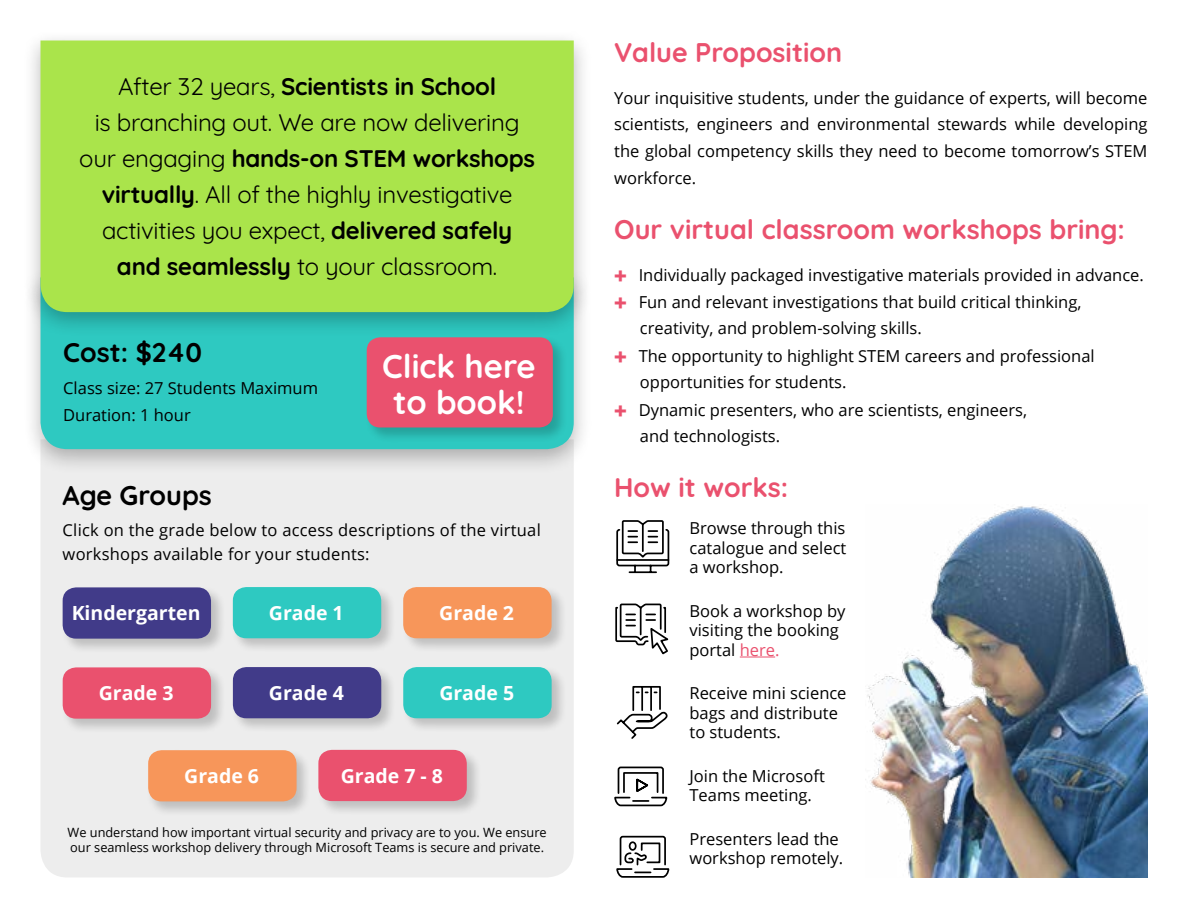
<style>
.page{position:relative;width:1188px;height:918px;background:#fff}
.page>*{position:absolute;margin:0;border:0;box-sizing:border-box;transform-origin:0 0}
.t1{font:700 33px/36px "Quicksand";color:#fff;text-align:center}
.t2{font:700 27px "Quicksand";color:#ea516e}
.t3{font:700 27px "Quicksand";color:#000}
.t4{font:24px/36px "Quicksand";letter-spacing:-.01em;color:#000;text-align:center}
.t5{font:700 19.5px "Open Sans";color:#fff}
.t6{font:16.5px/19.5px "Open Sans";color:#000}
.t7{font:12.75px/15px "Open Sans";color:#000}
.s1{font-weight:700}
.s2{font-weight:800;font-size:22.5px;color:#ea516e}
.s3{color:#ea516e}
</style>
<div class="page">
<hr style="left:740px;top:657px;width:35px;height:1px;background:#ea516e">
<svg style="left:616px;top:520px;width:54px;height:54px"></svg>
<hr style="left:617px;top:559px;width:51px;height:2px;background:#000">
<svg style="left:615px;top:603px;width:54px;height:52px"></svg>
<svg style="left:616px;top:686px;width:52px;height:53px"></svg>
<svg style="left:614px;top:766px;width:54px;height:41px"></svg>
<div style="left:623px;top:772px;width:35px;height:21px;border:2px solid #000"></div>
<svg style="left:616px;top:835px;width:54px;height:43px"></svg>
<div style="left:41px;top:476px;width:533px;height:401px;background:#ededed"></div>
<div style="left:23px;top:267px;width:570px;height:209px;background:#000;opacity:.27"></div>
<div style="left:40px;top:337px;width:534px;height:112px;background:#2ec9c1"></div>
<div style="left:366px;top:336px;width:202px;height:107px;background:#000;opacity:.2"></div>
<div style="left:367px;top:337px;width:186px;height:91px;background:#ea516e;border-radius:14px"></div>
<div style="left:232px;top:586px;width:165px;height:67px;background:#000;opacity:.2"></div>
<div style="left:233px;top:587px;width:148px;height:51px;background:#2ec9c1;border-radius:14px"></div>
<div style="left:402px;top:586px;width:165px;height:67px;background:#000;opacity:.2"></div>
<div style="left:403px;top:587px;width:149px;height:51px;background:#f7965a;border-radius:14px"></div>
<div style="left:232px;top:666px;width:165px;height:67px;background:#000;opacity:.2"></div>
<div style="left:233px;top:667px;width:148px;height:51px;background:#413b89;border-radius:14px"></div>
<div style="left:402px;top:666px;width:165px;height:67px;background:#000;opacity:.2"></div>
<div style="left:403px;top:667px;width:149px;height:51px;background:#2ec9c1;border-radius:14px"></div>
<div style="left:61px;top:666px;width:165px;height:68px;background:#000;opacity:.2"></div>
<div style="left:63px;top:667px;width:148px;height:52px;background:#ea516e;border-radius:14px"></div>
<div style="left:317px;top:749px;width:165px;height:67px;background:#000;opacity:.2"></div>
<div style="left:318px;top:750px;width:149px;height:51px;background:#ea516e;border-radius:14px"></div>
<div style="left:147px;top:749px;width:165px;height:68px;background:#000;opacity:.2"></div>
<div style="left:148px;top:750px;width:149px;height:51px;background:#f7965a;border-radius:14px"></div>
<div style="left:61px;top:586px;width:165px;height:68px;background:#000;opacity:.2"></div>
<div style="left:63px;top:587px;width:148px;height:52px;background:#413b89;border-radius:14px"></div>
<div style="left:23px;top:30px;width:570px;height:307px;background:#000;opacity:.27"></div>
<div style="left:40px;top:41px;width:534px;height:271px;background:#aae44b"></div>
<img style="left:865px;top:506px;width:283px;height:372px">
<h3 class="t4" style="left:79px;top:65px;width:457px">After 32 years, <span class="s1">Scientists in School<br></span>is branching out. We are now delivering our engaging <span class="s1">hands-on STEM workshops virtually</span>. All of the highly investigative activities you expect, <span class="s1">delivered safely and seamlessly</span> to your classroom.</h3>
<h2 class="t3" style="left:63px;top:332px;width:140px">Cost: $240</h2>
<p class="t6" style="left:63px;top:374px;width:256px;line-height:27px">Class size: 27 Students Maximum<br>Duration: 1 hour</p>
<h1 class="t1" style="left:382px;top:345px;width:155px">Click here to book!</h1>
<h2 class="t3" style="left:63px;top:474px;width:151px">Age Groups</h2>
<p class="t6" style="left:63px;top:518px;width:480px;line-height:24px">Click on the grade below to access descriptions of the virtual workshops available for your students:</p>
<p class="t5" style="left:72px;top:600px;width:130px">Kindergarten</p>
<p class="t5" style="left:269px;top:599px;width:76px">Grade 1</p>
<p class="t5" style="left:439px;top:599px;width:76px">Grade 2</p>
<p class="t5" style="left:99px;top:680px;width:76px">Grade 3</p>
<p class="t5" style="left:269px;top:679px;width:76px">Grade 4</p>
<p class="t5" style="left:439px;top:679px;width:76px">Grade 5</p>
<p class="t5" style="left:184px;top:762px;width:76px">Grade 6</p>
<p class="t5" style="left:341px;top:762px;width:104px">Grade 7 - 8</p>
<p class="t7" style="left:68px;top:824px;width:481px">We understand how important virtual security and privacy are to you. We ensure our seamless workshop delivery through Microsoft Teams is secure and private.</p>
<h2 class="t2" style="left:614px;top:31px;width:229px">Value Proposition</h2>
<p class="t6" style="left:614px;top:84px;width:535px;line-height:27px;text-align:justify">Your inquisitive students, under the guidance of experts, will become scientists, engineers and environmental stewards while developing the global competency skills they need to become tomorrow’s STEM workforce.</p>
<h2 class="t2" style="left:614px;top:208px;width:512px">Our virtual classroom workshops bring:</h2>
<p class="t6" style="left:614px;top:264px;width:531px"><span class="s2">+</span> Individually packaged investigative materials provided in advance.</p>
<p class="t6" style="left:614px;top:291px;width:469px"><span class="s2">+</span> Fun and relevant investigations that build critical thinking,</p>
<p class="t6" style="left:640px;top:318px;width:283px">creativity, and problem-solving skills.</p>
<p class="t6" style="left:614px;top:345px;width:482px"><span class="s2">+</span> The opportunity to highlight STEM careers and professional</p>
<p class="t6" style="left:640px;top:372px;width:208px">opportunities for students.</p>
<p class="t6" style="left:614px;top:399px;width:414px"><span class="s2">+</span> Dynamic presenters, who are scientists, engineers,</p>
<p class="t6" style="left:640px;top:426px;width:142px">and technologists.</p>
<h2 class="t2" style="left:614px;top:466px;width:175px">How it works:</h2>
<p class="t6" style="left:690px;top:518px;width:158px;text-align:justify">Browse through this catalogue and select a workshop.</p>
<p class="t6" style="left:690px;top:601px;width:158px">Book a workshop by visiting the booking portal <span class="s3">here.</span></p>
<p class="t6" style="left:690px;top:683px;width:159px">Receive mini science bags and distribute to students.</p>
<p class="t6" style="left:690px;top:766px;width:137px">Join the Microsoft<br>Teams meeting.</p>
<p class="t6" style="left:690px;top:829px;width:155px">Presenters lead the workshop remotely.</p>
</div>
